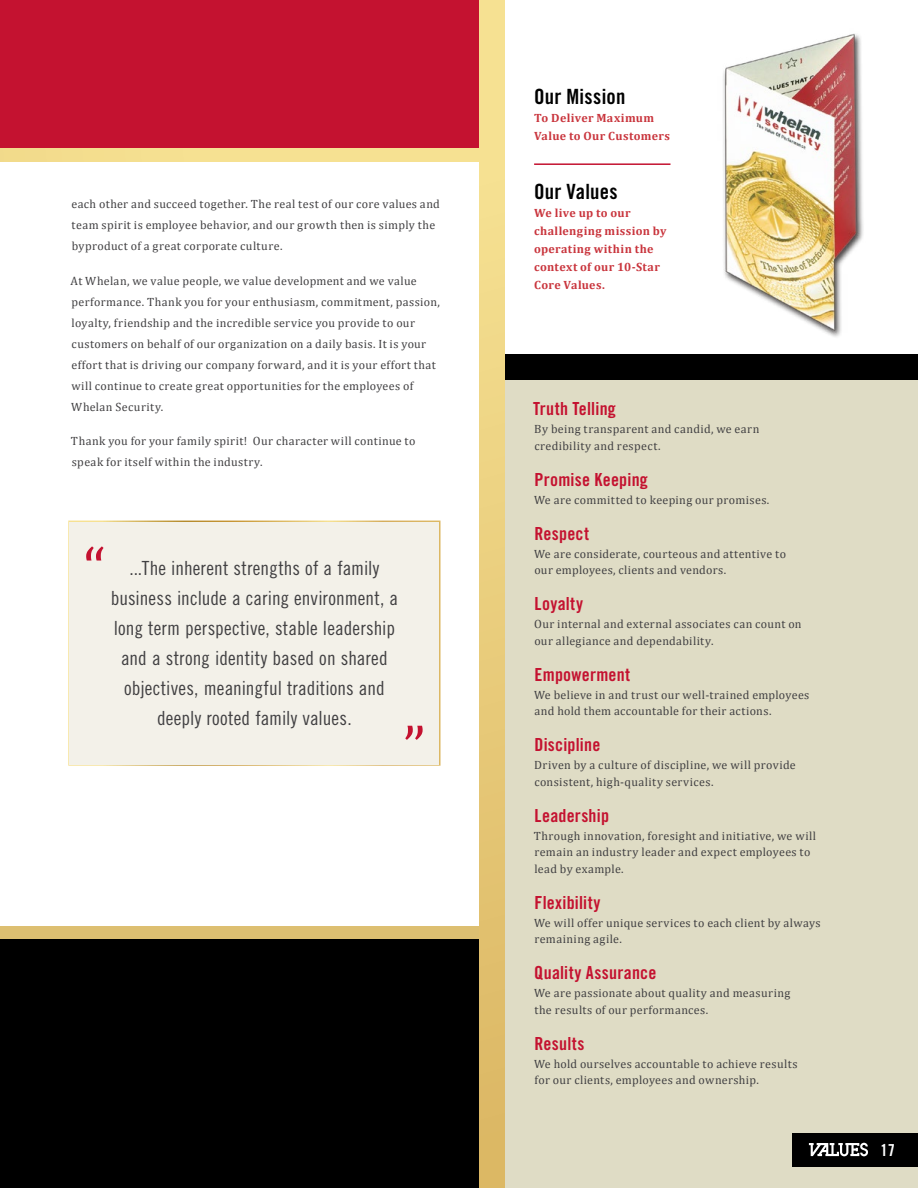
<style>
.page{position:relative;width:918px;height:1188px;background:#fff}
.page>*{position:absolute;margin:0;border:0;box-sizing:border-box;transform-origin:0 0}
.t1{font:60px "Cambria";color:#c41230}
.t2{font:21px "Trade Gothic Bold Cond Twenty";letter-spacing:.01em;color:#000}
.t3{font:19.5px/30px "Trade Gothic Cond Eighteen";letter-spacing:.005em;color:#414042;text-align:center}
.t4{font:18px "Trade Gothic Bold Cond Twenty";letter-spacing:.015em;color:#c41230}
.t5{font:16.5px "Trade Gothic Bold Cond Twenty";color:#fff}
.t6{font:12px/16.5px "Cambria";letter-spacing:.03em;color:#414042}
.t7{font:700 12px/18px "Cambria";letter-spacing:.03em;color:#c9353d}
</style>
<div class="page">
<div style="left:503px;top:0;width:415px;height:1188px;background:#dfdcc5"></div>
<div style="left:0;top:927px;width:486px;height:261px;background:#ddbf71"></div>
<div style="left:505px;top:0;width:413px;height:356px;background:#fff"></div>
<div style="left:0;top:0;width:486px;height:159px;background:#c41230"></div>
<div style="left:0;top:940px;width:486px;height:248px;background:#000"></div>
<div style="left:68px;top:521px;width:373px;height:245px;background:#f3f1e9;border:3px solid #fff"></div>
<img style="left:723px;top:33px;width:140px;height:304px">
<div style="left:0;top:148px;width:486px;height:13px;background:#f6e192"></div>
<hr style="left:534px;top:163px;width:136px;height:2px;background:#c41230">
<div style="left:503px;top:355px;width:415px;height:25px;background:#000"></div>
<div style="left:480px;top:0;width:25px;height:1188px;background:linear-gradient(to bottom,#f9e698,#dbb663)"></div>
<div style="left:793px;top:1133px;width:125px;height:34px;background:#000"></div>
<svg style="left:809px;top:1143px;width:59px;height:13px"></svg>
<p class="t6" style="left:72px;top:193px;width:370px;line-height:21px">each other and succeed together. The real test of our core values and team spirit is employee behavior, and our growth then is simply the byproduct of a great corporate culture.</p>
<p class="t6" style="left:71px;top:270px;width:371px;line-height:21px">At Whelan, we value people, we value development and we value performance. Thank you for your enthusiasm, commitment, passion, loyalty, friendship and the incredible service you provide to our customers on behalf of our organization on a daily basis. It is your effort that is driving our company forward, and it is your effort that will continue to create great opportunities for the employees of Whelan Security.</p>
<p class="t6" style="left:71px;top:430px;width:346px;line-height:21px">Thank you for your family spirit! Our character will continue to speak for itself within the industry.</p>
<h1 class="t1" style="left:83px;top:533px;width:24px">“</h1>
<h3 class="t3" style="left:111px;top:553px;width:289px">...The inherent strengths of a family business include a caring environment, a long term perspective, stable leadership and a strong identity based on shared objectives, meaningful traditions and deeply rooted family values.</h3>
<h1 class="t1" style="left:426px;top:753px;width:24px;rotate:-180deg">“</h1>
<h2 class="t2" style="left:534px;top:84px;width:93px">Our Mission</h2>
<p class="t7" style="left:534px;top:109px;width:137px">To Deliver Maximum<br>Value to Our Customers</p>
<h2 class="t2" style="left:534px;top:179px;width:85px">Our Values</h2>
<p class="t7" style="left:534px;top:203px;width:134px">We live up to our challenging mission by operating within the context of our 10-Star<br>Core Values.</p>
<h3 class="t4" style="left:533px;top:398px;width:84px">Truth Telling</h3>
<p class="t6" style="left:534px;top:421px;width:227px">By being transparent and candid, we earn credibility and respect.</p>
<h3 class="t4" style="left:534px;top:468px;width:115px">Promise Keeping</h3>
<p class="t6" style="left:534px;top:491px;width:237px">We are committed to keeping our promises.</p>
<h3 class="t4" style="left:534px;top:522px;width:56px">Respect</h3>
<p class="t6" style="left:534px;top:545px;width:253px">We are considerate, courteous and attentive to our employees, clients and vendors.</p>
<h3 class="t4" style="left:535px;top:593px;width:50px">Loyalty</h3>
<p class="t6" style="left:534px;top:616px;width:269px">Our internal and external associates can count on our allegiance and dependability.</p>
<h3 class="t4" style="left:534px;top:663px;width:97px">Empowerment</h3>
<p class="t6" style="left:534px;top:686px;width:277px">We believe in and trust our well-trained employees and hold them accountable for their actions.</p>
<h3 class="t4" style="left:534px;top:734px;width:67px">Discipline</h3>
<p class="t6" style="left:534px;top:757px;width:263px">Driven by a culture of discipline, we will provide consistent, high-quality services.</p>
<h3 class="t4" style="left:535px;top:804px;width:76px">Leadership</h3>
<p class="t6" style="left:534px;top:827px;width:284px">Through innovation, foresight and initiative, we will remain an industry leader and expect employees to lead by example.</p>
<h3 class="t4" style="left:534px;top:891px;width:68px">Flexibility</h3>
<p class="t6" style="left:534px;top:914px;width:288px">We will offer unique services to each client by always remaining agile.</p>
<h3 class="t4" style="left:534px;top:962px;width:124px">Quality Assurance</h3>
<p class="t6" style="left:534px;top:985px;width:258px">We are passionate about quality and measuring the results of our performances.</p>
<h3 class="t4" style="left:534px;top:1032px;width:51px">Results</h3>
<p class="t6" style="left:534px;top:1055px;width:265px">We hold ourselves accountable to achieve results for our clients, employees and ownership.</p>
<h3 class="t5" style="left:881px;top:1139px;width:29px">1717</h3>
</div>
